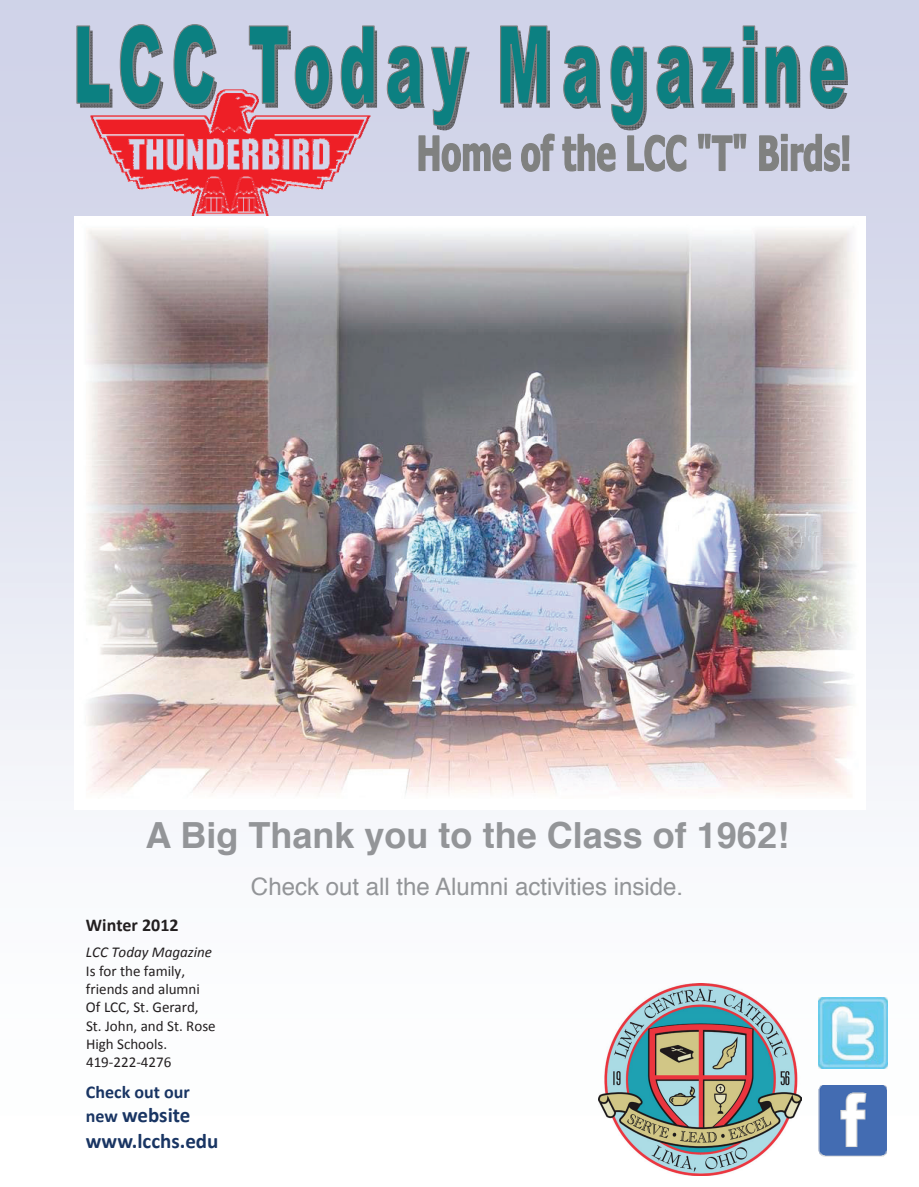
<style>
.page{position:relative;width:919px;height:1187px;background:#fff}
.page>*{position:absolute;margin:0;border:0;box-sizing:border-box;transform-origin:0 0}
.t1{font:700 36px "Helvetica";color:#939598}
.t2{font:24px "Helvetica";color:#939598}
.t3{font:700 21px/25.7px "Calibri";color:#193563}
.t4{font:700 18px "Calibri";color:#193563}
.t5{font:700 18px "Calibri";color:#231f20}
.t6{font:15px/18.3px "Calibri";color:#231f20}
.t7{font:italic 15px "Calibri";color:#231f20}
.s1{font-size:18px}
</style>
<div class="page">
<img style="left:0;top:0;width:918px;height:1176px">
<img style="left:90px;top:89px;width:280px;height:127px">
<img style="left:818px;top:1084px;width:68px;height:71px">
<img style="left:818px;top:997px;width:69px;height:70px">
<img style="left:80px;top:30px;width:32px;height:78px">
<img style="left:123px;top:29px;width:40px;height:80px">
<img style="left:177px;top:29px;width:40px;height:80px">
<img style="left:252px;top:106px;width:39px;height:2px">
<img style="left:298px;top:50px;width:34px;height:59px">
<img style="left:344px;top:30px;width:33px;height:79px">
<img style="left:390px;top:50px;width:34px;height:59px">
<img style="left:434px;top:52px;width:35px;height:78px">
<img style="left:503px;top:30px;width:47px;height:78px">
<img style="left:566px;top:50px;width:35px;height:59px">
<img style="left:614px;top:50px;width:32px;height:80px">
<img style="left:660px;top:50px;width:34px;height:59px">
<img style="left:705px;top:52px;width:29px;height:56px">
<img style="left:746px;top:30px;width:11px;height:78px">
<img style="left:768px;top:50px;width:32px;height:58px">
<img style="left:813px;top:50px;width:34px;height:59px">
<svg style="left:743px;top:27px;width:11px;height:75px"></svg>
<svg style="left:76px;top:25px;width:35px;height:79px;background:#6ba0a9"></svg>
<svg style="left:119px;top:24px;width:43px;height:82px;background:#639ba3"></svg>
<svg style="left:173px;top:24px;width:42px;height:82px;background:#619aa2"></svg>
<svg style="left:248px;top:25px;width:82px;height:81px;background:#76a2ad"></svg>
<svg style="left:340px;top:25px;width:35px;height:81px;background:#54959c"></svg>
<svg style="left:386px;top:45px;width:37px;height:61px;background:#498b90"></svg>
<svg style="left:430px;top:46px;width:38px;height:81px;background:#6b9da6"></svg>
<svg style="left:499px;top:25px;width:49px;height:79px;background:#3c878a"></svg>
<svg style="left:562px;top:45px;width:37px;height:61px;background:#4a8c91"></svg>
<svg style="left:609px;top:45px;width:36px;height:82px;background:#488e92"></svg>
<svg style="left:655px;top:45px;width:37px;height:61px;background:#4b8d92"></svg>
<svg style="left:700px;top:46px;width:32px;height:58px;background:#4b8f94"></svg>
<div style="left:742px;top:25px;width:13px;height:16px;border:1px solid #808180"></div>
<div style="left:742px;top:47px;width:13px;height:57px;border:1px solid #808180"></div>
<svg style="left:764px;top:45px;width:34px;height:59px;background:#438c90"></svg>
<svg style="left:809px;top:45px;width:37px;height:61px;background:#4e8f94"></svg>
<svg style="left:418px;top:135px;width:93px;height:37px;background:#a4a6ae"></svg>
<svg style="left:520px;top:133px;width:35px;height:39px"></svg>
<svg style="left:561px;top:133px;width:55px;height:39px;background:#a6a7b0"></svg>
<svg style="left:626px;top:134px;width:61px;height:38px;background:#a8aab3"></svg>
<svg style="left:697px;top:133px;width:50px;height:38px;background:#b5b7c4"></svg>
<svg style="left:758px;top:133px;width:92px;height:39px;background:#a2a4ac"></svg>
<div style="left:842px;top:164px;width:7px;height:7px;border:1px solid #808180"></div>
<img style="left:75px;top:216px;width:790px;height:593px">
<img style="left:598px;top:983px;width:203px;height:192px">
<h1 class="t1" style="left:146px;top:810px;width:645px">A Big Thank you to the Class of 1962!</h1>
<h2 class="t2" style="left:251px;top:870px;width:433px">Check out all the Alumni activities inside.</h2>
<p class="t5" style="left:86px;top:913px;width:94px">Winter 2012</p>
<p class="t7" style="left:86px;top:942px;width:128px">LCC Today Magazine</p>
<p class="t6" style="left:86px;top:960px;width:131px">Is for the family, friends and alumni<br>Of LCC, St. Gerard,<br>St. John, and St. Rose<br>High Schools.<br>419‐222‐4276</p>
<p class="t4" style="left:86px;top:1080px;width:105px">Check out our</p>
<h3 class="t3" style="left:86px;top:1101px;width:134px"><span class="s1">new</span> website www.lcchs.edu</h3>
</div>
